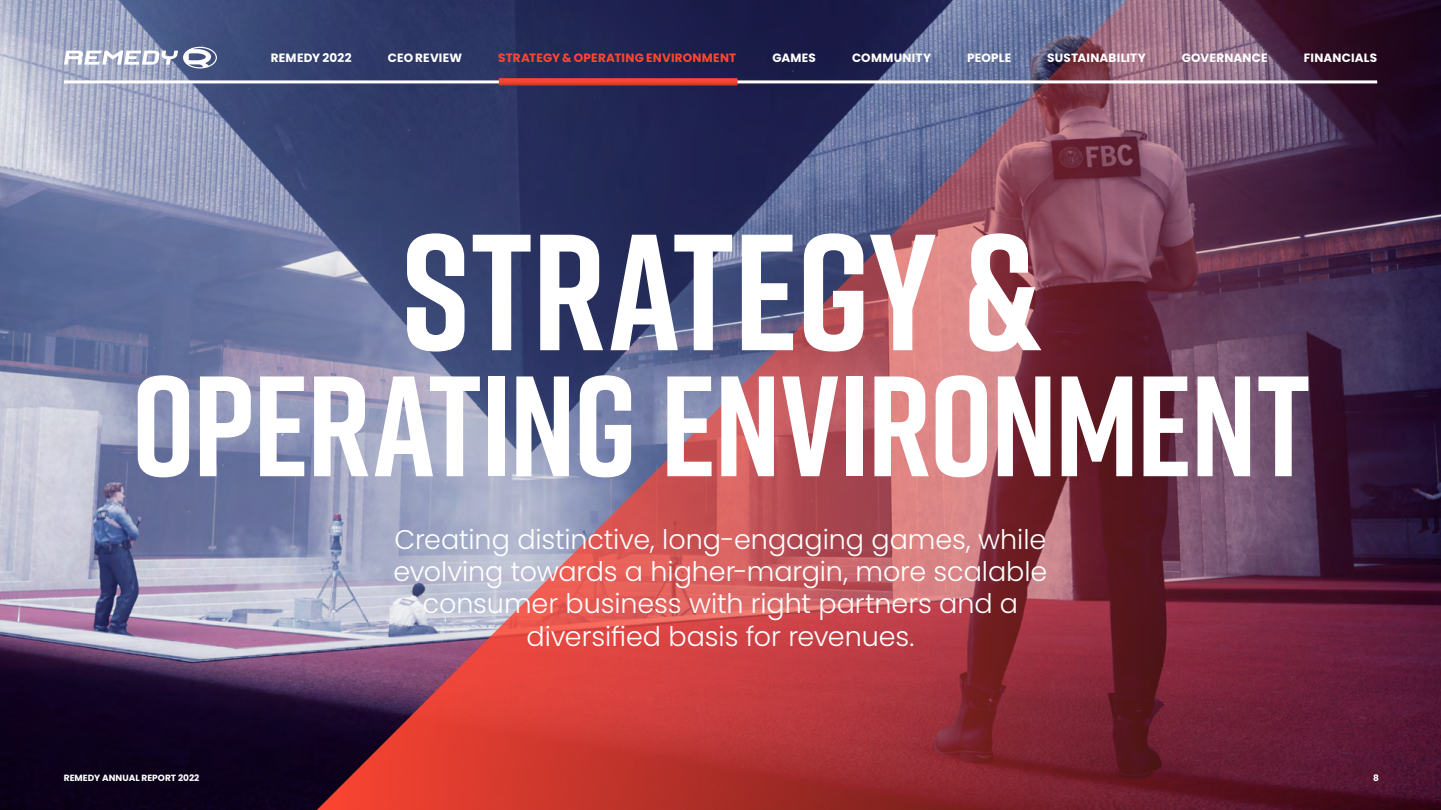
<style>
.page{position:relative;width:1441px;height:810px;background:#fff}
.page>*{position:absolute;margin:0;border:0;box-sizing:border-box;transform-origin:0 0}
.t1{font:700 165px "Rift";color:#fff}
.t2{font:700 142.5px "Rift";letter-spacing:-.015em;color:#fff}
.t3{font:300 27px/32.4px "Poppins";letter-spacing:-.005em;color:#fff;text-align:center}
.t4{font:700 12px "Poppins";letter-spacing:.015em;color:#fff}
.t5{font:700 12px "Poppins";letter-spacing:.015em;color:#ff4632}
.t6{font:700 9px "Poppins";color:#fff}
</style>
<div class="page">
<img style="left:0;top:0;width:304px;height:810px">
<img style="left:304px;top:0;width:1136px;height:810px">
<hr style="left:64px;top:80px;width:1312px;height:3px;background:#fff">
<svg style="left:64px;top:47px;width:153px;height:21px"></svg>
<svg style="left:502px;top:78px;width:231px;height:8px;background:#da3f30"></svg>
<p class="t4" style="left:271px;top:51px;width:82px">REMEDY 2022</p>
<p class="t4" style="left:388px;top:51px;width:76px">CEO REVIEW</p>
<p class="t5" style="left:498px;top:51px;width:239px">STRATEGY &amp; OPERATING ENVIRONMENT</p>
<p class="t4" style="left:772px;top:51px;width:45px">GAMES</p>
<p class="t4" style="left:852px;top:51px;width:81px">COMMUNITY</p>
<p class="t4" style="left:967px;top:51px;width:45px">PEOPLE</p>
<p class="t4" style="left:1047px;top:51px;width:100px">SUSTAINABILITY</p>
<p class="t4" style="left:1181px;top:51px;width:87px">GOVERNANCE</p>
<p class="t4" style="left:1303px;top:51px;width:75px">FINANCIALS</p>
<h1 class="t1" style="left:401px;top:174px;width:640px">STRATEGY &amp;</h1>
<h2 class="t2" style="left:131px;top:324px;width:1179px">OPERATING ENVIRONMENT</h2>
<p class="t3" style="left:393px;top:523px;width:655px">Creating distinctive, long-engaging games, while evolving towards a higher-margin, more scalable consumer business with right partners and a diversified basis for revenues.</p>
<p class="t6" style="left:64px;top:773px;width:137px">REMEDY ANNUAL REPORT 2022</p>
<p class="t6" style="left:1372px;top:773px;width:7px">8</p>
</div>
